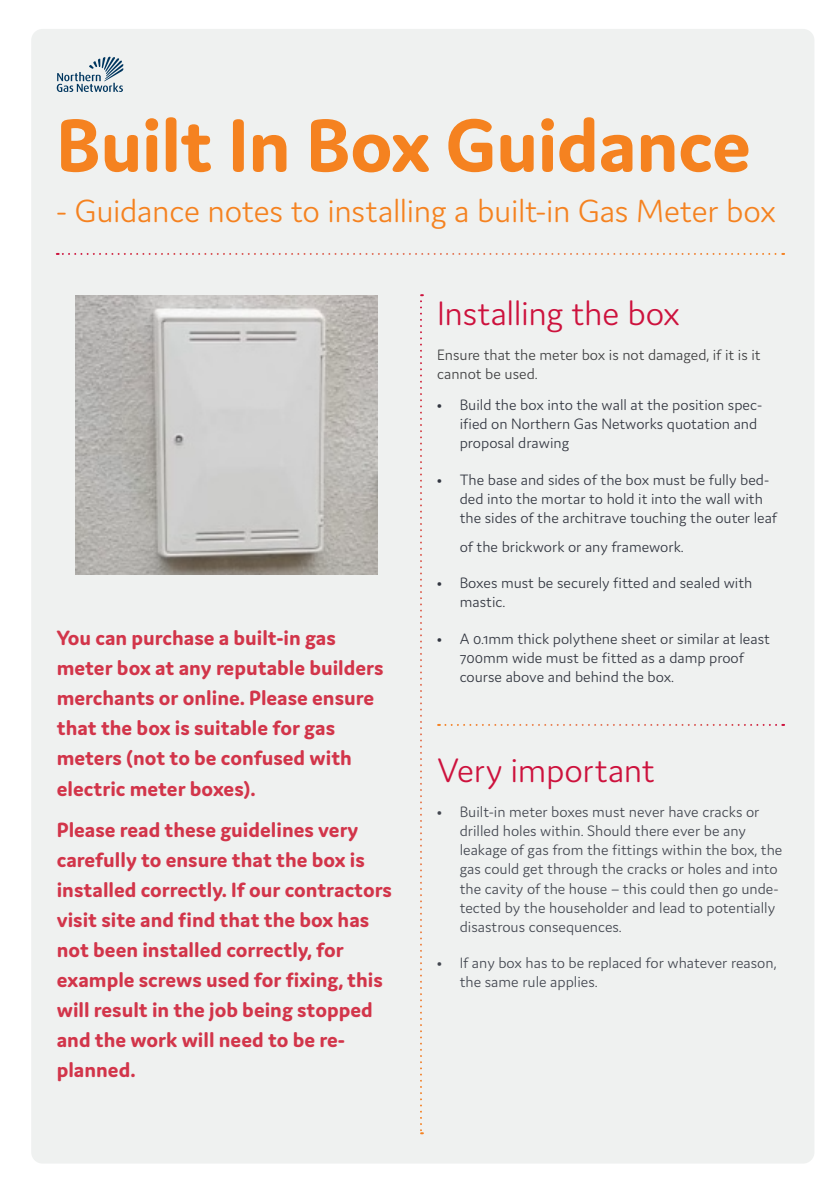
<style>
.page{position:relative;width:840px;height:1191px;background:#fff}
.page>*{position:absolute;margin:0;border:0;box-sizing:border-box;transform-origin:0 0}
.t1{font:700 80px "Domus";letter-spacing:-.01em;color:#f58220}
.Subheading{font:300 36px "Domus";letter-spacing:-.01em;color:#cd123d}
.t2{font:300 34px "Domus";letter-spacing:-.01em;color:#f58220}
.Bold_body_copy{font:700 22px/30px "Domus";color:#d2354a}
.t3{font:300 16px/19.2px "Domus";color:#323640}
.t4{font:300 16px/19.2px "Domus";color:#42464f}
.Body_Copy_8pt{font:300 16px/19.2px "Domus";color:#3e3e3f}
.s1{font-weight:700}
</style>
<div class="page">
<div style="left:31px;top:29px;width:783px;height:1134px;background:#eff1f0;border-radius:11px"></div>
<svg style="left:57px;top:253px;width:725px;height:2px"></svg>
<svg style="left:420px;top:294px;width:2px;height:840px"></svg>
<svg style="left:438px;top:724px;width:333px;height:2px"></svg>
<svg style="left:57px;top:57px;width:66px;height:35px"></svg>
<img style="left:75px;top:295px;width:302px;height:279px">
<h1 class="t1" style="left:56px;top:101px;width:695px">Built In Box Guidance</h1>
<h1 class="t2" style="left:56px;top:192px;width:720px">- Guidance notes to installing a built-in Gas Meter box</h1>
<p class="Bold_body_copy" style="left:57px;top:623px;width:328px">You can purchase a built-in gas meter box at any reputable builders merchants or online. Please ensure that the box is suitable for gas meters (not to be confused with electric meter boxes).</p>
<p class="Bold_body_copy" style="left:57px;top:814px;width:336px">Please read these guidelines very carefully to ensure that the box is installed correctly. If our contractors visit site and find that the box has not been installed correctly, for example screws used for fixing, this will result in the job being stopped and the work will need to be re&shy;planned.</p>
<p class="Subheading" style="left:437px;top:294px;width:244px">Installing the box</p>
<p class="Body_Copy_8pt" style="left:437px;top:345px;width:325px">Ensure that the meter box is not damaged, if it is it cannot be used.</p>
<p class="t3" style="left:459px;top:395px;width:304px;text-indent:-23px"><span class="s1">•</span> Build the box into the wall at the position spec&shy;ified on Northern Gas Networks quotation and proposal drawing</p>
<p class="t3" style="left:459px;top:470px;width:319px;text-indent:-23px"><span class="s1">•</span> The base and sides of the box must be fully bed&shy;ded into the mortar to hold it into the wall with the sides of the architrave touching the outer leaf</p>
<p class="t3" style="left:459px;top:537px;width:225px">of the brickwork or any framework.</p>
<p class="t3" style="left:459px;top:573px;width:294px;text-indent:-23px"><span class="s1">•</span> Boxes must be securely fitted and sealed with mastic.</p>
<p class="t3" style="left:459px;top:628px;width:311px;text-indent:-23px"><span class="s1">•</span> A 0.1mm thick polythene sheet or similar at least<br>700mm wide must be fitted as a damp proof course above and behind the box.</p>
<p class="Subheading" style="left:437px;top:750px;width:219px">Very important</p>
<p class="t4" style="left:459px;top:802px;width:324px;text-indent:-23px"><span class="s1">•</span> Built-in meter boxes must never have cracks or drilled holes within. Should there ever be any leakage of gas from the fittings within the box, the gas could get through the cracks or holes and into the cavity of the house – this could then go unde&shy;tected by the householder and lead to potentially disastrous consequences.</p>
<p class="t4" style="left:459px;top:953px;width:318px;text-indent:-23px"><span class="s1">•</span> If any box has to be replaced for whatever reason, the same rule applies.</p>
</div>
